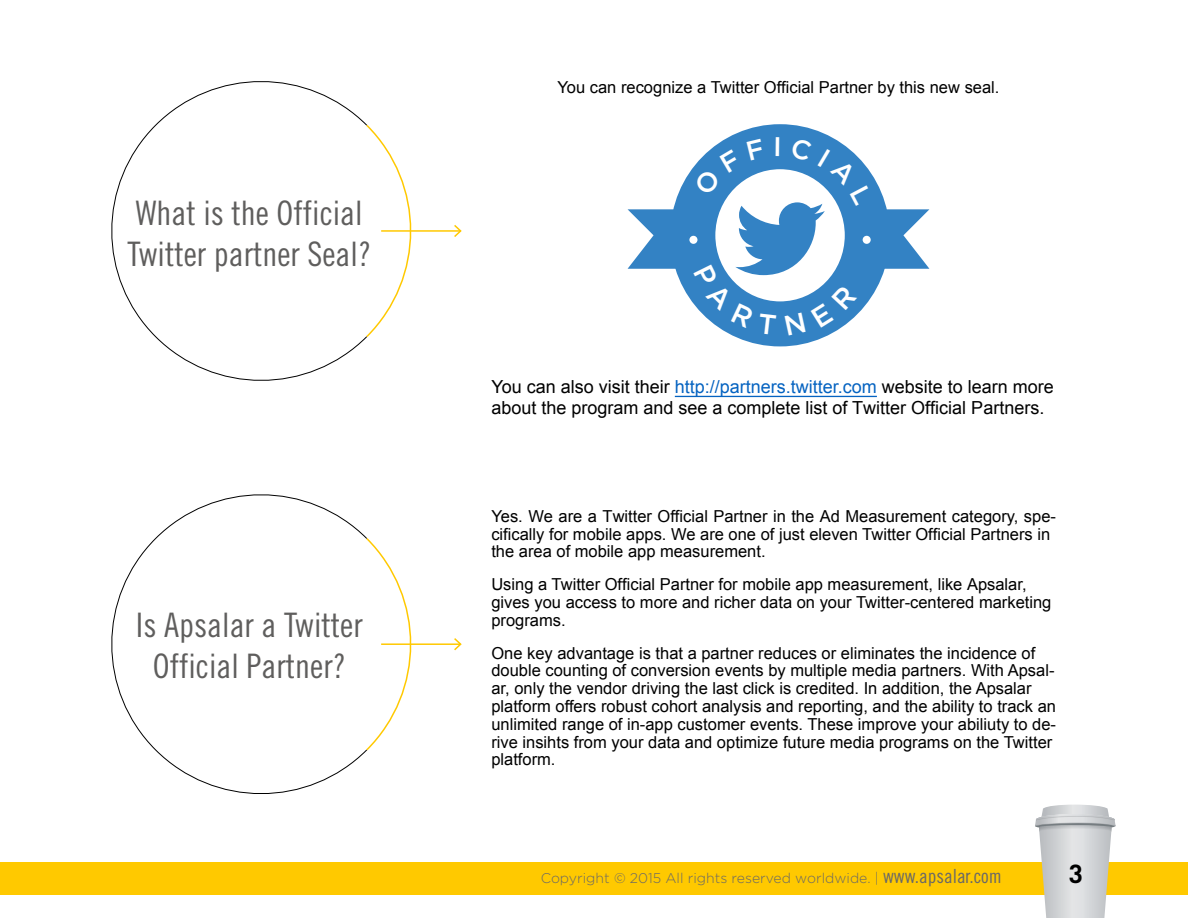
<style>
.page{position:relative;width:1188px;height:918px;background:#fff}
.page>*{position:absolute;margin:0;border:0;box-sizing:border-box;transform-origin:0 0}
.t1{font:33.75px/40.5px "Trade Gothic Cond Eighteen";color:#5f5e5d}
.t2{font:700 25.35px "Trade Gothic";color:#000}
.Normal__Web{font:18px/21px "Arial";color:#000}
.Normal__Web-2{font:16.5px/17.9px "Arial";color:#000}
.Normal__Web-3{font:300 14.1px "Gotham";color:#696867}
.s1{color:#0563c1}
.s2{font-family:"Trade Gothic Cond Eighteen";font-weight:400;font-size:19.5px}
</style>
<div class="page">
<div style="left:0;top:862px;width:1188px;height:33px;background:#ffc900"></div>
<svg style="left:1035px;top:805px;width:81px;height:113px"></svg>
<svg style="left:111px;top:81px;width:254px;height:300px"></svg>
<svg style="left:365px;top:123px;width:47px;height:216px"></svg>
<svg style="left:111px;top:494px;width:255px;height:300px"></svg>
<svg style="left:365px;top:536px;width:47px;height:216px"></svg>
<hr style="left:381px;top:230px;width:80px;height:2px;background:#ffc900">
<svg style="left:452px;top:225px;width:10px;height:12px"></svg>
<hr style="left:381px;top:643px;width:80px;height:2px;background:#ffc900">
<svg style="left:452px;top:638px;width:10px;height:13px"></svg>
<div style="left:670px;top:124px;width:220px;height:222px;border:45px solid #3382c4;border-radius:50%"></div>
<svg style="left:628px;top:209px;width:52px;height:60px"></svg>
<div style="left:689px;top:236px;width:8px;height:8px;background:#fff;border-radius:50%"></div>
<hr style="left:675px;top:396px;width:202px;height:1px;background:#0563c1">
<svg style="left:693px;top:137px;width:236px;height:199px"></svg>
<p class="t1" style="left:128px;top:193px;width:245px">What is the Official<br>Twitter partner Seal?</p>
<p class="t1" style="left:136px;top:605px;width:228px;text-align:center">Is Apsalar a Twitter<br>Official Partner?</p>
<p class="Normal__Web-2" style="left:557px;top:79px;width:444px">You can recognize a Twitter Official Partner by this new seal.</p>
<p class="Normal__Web" style="left:491px;top:377px;width:564px">You can also visit their <span class="s1">http://partners.twitter.com</span> website to learn more about the program and see a complete list of Twitter Official Partners.</p>
<p class="Normal__Web-2" style="left:491px;top:507px;width:566px">Yes. We are a Twitter Official Partner in the Ad Measurement category, spe&shy;cifically for mobile apps. We are one of just eleven Twitter Official Partners in the area of mobile app measurement.</p>
<p class="Normal__Web-2" style="left:491px;top:576px;width:562px">Using a Twitter Official Partner for mobile app measurement, like Apsalar, gives you access to more and richer data on your Twitter-centered marketing programs.</p>
<p class="Normal__Web-2" style="left:491px;top:644px;width:566px">One key advantage is that a partner reduces or eliminates the incidence of double counting of conversion events by multiple media partners. With Apsal&shy;ar, only the vendor driving the last click is credited. In addition, the Apsalar platform offers robust cohort analysis and reporting, and the ability to track an unlimited range of in-app customer events. These improve your abiliuty to de&shy;rive insihts from your data and optimize future media programs on the Twitter platform.</p>
<p class="Normal__Web-3" style="left:541px;top:869px;width:463px">Copyright © 2015 All rights reserved worldwide. | <span class="s2">www.apsalar.com</span></p>
<p class="t2" style="left:1069px;top:859px;width:16px">3</p>
</div>
